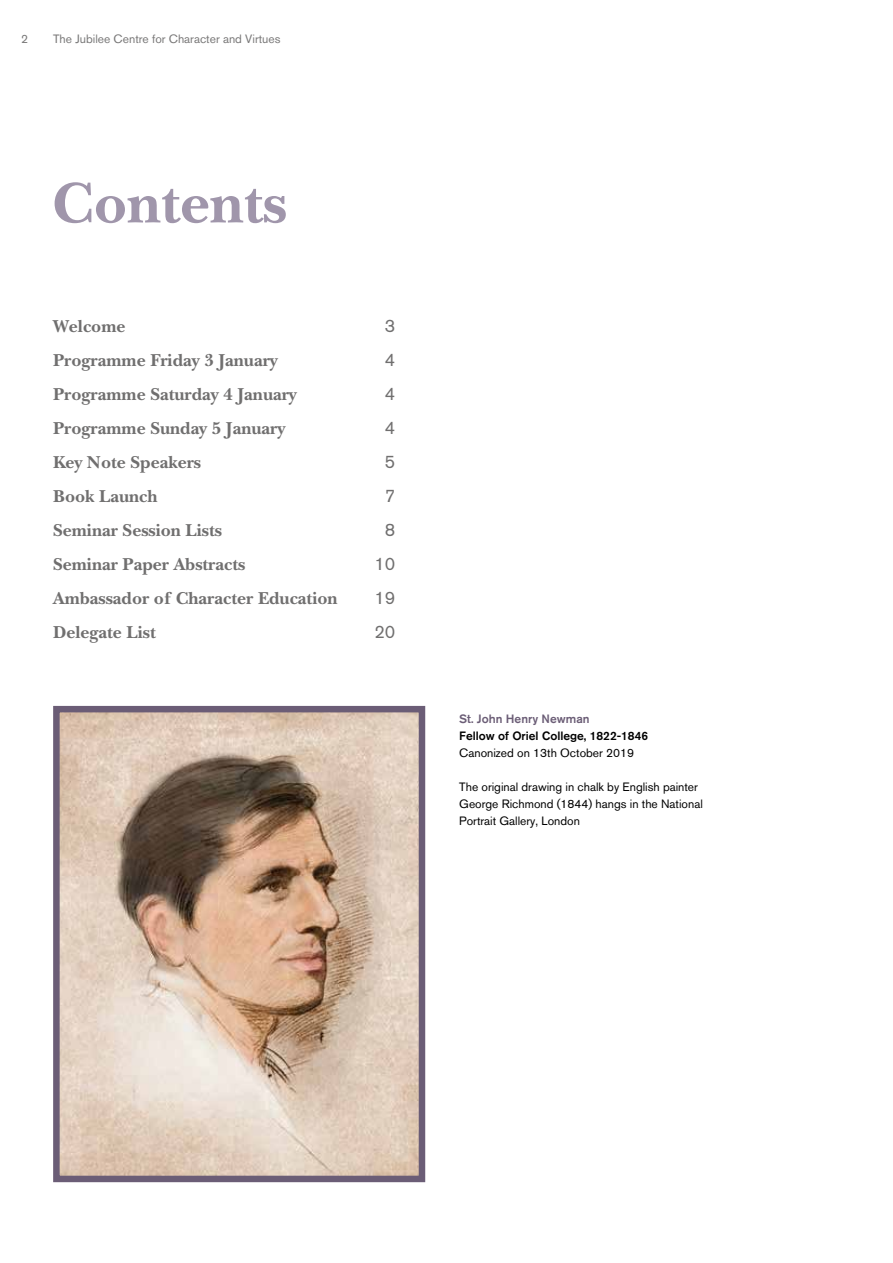
<style>
.page{position:relative;width:893px;height:1263px;background:#fff}
.page>*{position:absolute;margin:0;border:0;box-sizing:border-box;transform-origin:0 0}
.t1{font:700 60px "New Baskerville LT";color:#a096ab}
.t2{font:700 18px "New Baskerville LT";color:#706f6f}
.t3{font:18px "Akzidenz Grotesk BQ";color:#706f6f}
.t4{font:12px/17px "Akzidenz Grotesk BQ";color:#000}
.t5{font:12px "Akzidenz Grotesk BQ";color:#797878}
.t6{font:500 12px "Akzidenz Grotesk BQ";color:#000}
.t7{font:500 12px "Akzidenz Grotesk BQ";color:#6b5d76}
</style>
<div class="page">
<svg style="left:53px;top:705px;width:373px;height:478px"></svg>
<p class="t5" style="left:21px;top:32px;width:8px">2</p>
<p class="t5" style="left:53px;top:32px;width:229px">The Jubilee Centre for Character and Virtues</p>
<h1 class="t1" style="left:52px;top:168px;width:237px">Contents</h1>
<p class="t2" style="left:53px;top:315px;width:74px">Welcome</p>
<p class="t3" style="left:385px;top:315px;width:12px">3</p>
<p class="t2" style="left:53px;top:349px;width:226px">Programme Friday 3 January</p>
<p class="t3" style="left:385px;top:349px;width:12px">4</p>
<p class="t2" style="left:53px;top:383px;width:245px">Programme Saturday 4 January</p>
<p class="t3" style="left:385px;top:383px;width:12px">4</p>
<p class="t2" style="left:53px;top:417px;width:234px">Programme Sunday 5 January</p>
<p class="t3" style="left:385px;top:417px;width:12px">4</p>
<p class="t2" style="left:53px;top:451px;width:149px">Key Note Speakers</p>
<p class="t3" style="left:385px;top:451px;width:12px">5</p>
<p class="t2" style="left:53px;top:485px;width:106px">Book Launch</p>
<p class="t3" style="left:385px;top:485px;width:12px">7</p>
<p class="t2" style="left:53px;top:519px;width:170px">Seminar Session Lists</p>
<p class="t3" style="left:385px;top:519px;width:12px">8</p>
<p class="t2" style="left:53px;top:553px;width:194px">Seminar Paper Abstracts</p>
<p class="t3" style="left:374px;top:553px;width:22px">10</p>
<p class="t2" style="left:53px;top:587px;width:286px">Ambassador of Character Education</p>
<p class="t3" style="left:374px;top:587px;width:22px">19</p>
<p class="t2" style="left:53px;top:621px;width:104px">Delegate List</p>
<p class="t3" style="left:374px;top:621px;width:22px">20</p>
<p class="t7" style="left:459px;top:711px;width:132px">St. John Henry Newman</p>
<p class="t6" style="left:459px;top:728px;width:190px">Fellow of Oriel College, 1822-1846</p>
<p class="t4" style="left:459px;top:744px;width:176px">Canonized on 13th October 2019</p>
<p class="t4" style="left:459px;top:778px;width:245px">The original drawing in chalk by English painter<br>George Richmond (1844) hangs in the National<br>Portrait Gallery, London</p>
</div>
